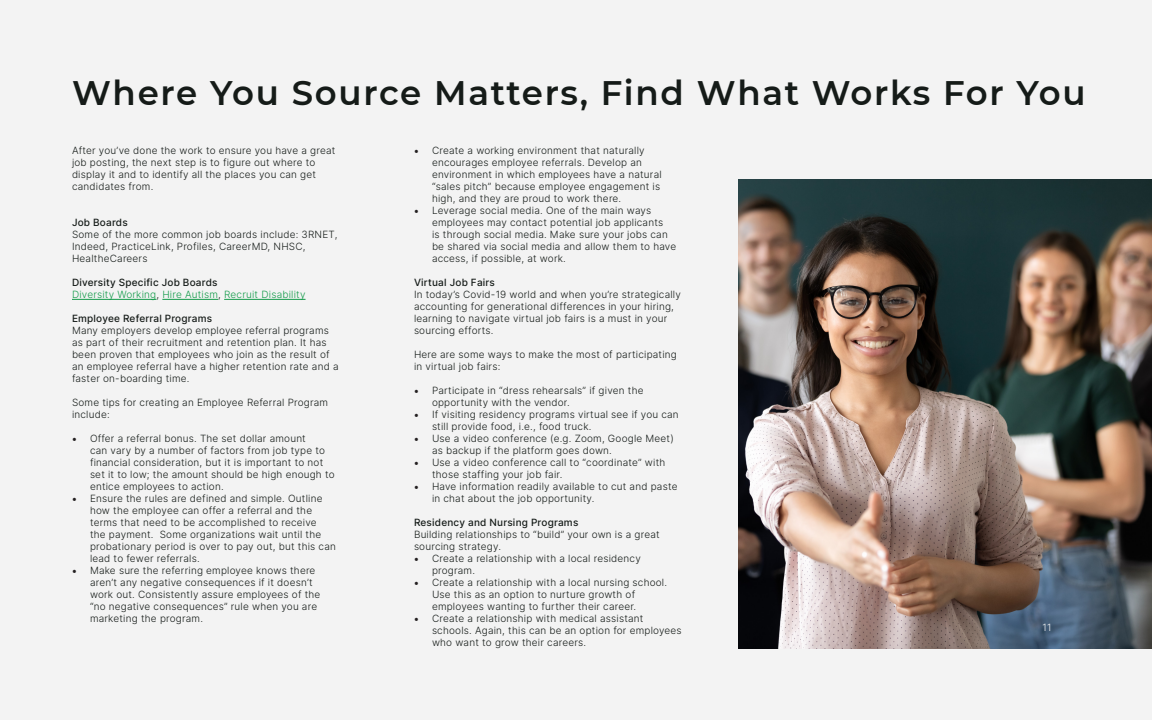
<style>
.page{position:relative;width:1152px;height:720px;background:#f3f3f3}
.page>*{position:absolute;margin:0;border:0;box-sizing:border-box;transform-origin:0 0}
.t1{font:600 34px "Montserrat";letter-spacing:.05em;color:#151b18}
.t2{font:300 10px/12px "Inter";letter-spacing:.02em;color:#151b18}
.t3{font:10px "Inter";letter-spacing:.02em;color:#151b18}
.t4{font:300 10px "Inter";letter-spacing:.02em;color:#119a48}
.t5{font:300 10px "Inter";color:#f3f3f3}
.s1{font-family:"Minion Pro";font-weight:400;font-size:12px;color:#231f20}
.s2{color:#151b18}
</style>
<div class="page">
<img style="left:738px;top:179px;width:414px;height:469px">
<hr style="left:72px;top:299px;width:84px;height:1px;background:#119a48">
<hr style="left:162px;top:299px;width:56px;height:1px;background:#119a48">
<hr style="left:224px;top:299px;width:82px;height:1px;background:#119a48">
<p class="t1" style="left:72px;top:69px;width:1015px">Where You Source Matters, Find What Works For You</p>
<p class="t2" style="left:432px;top:144px;width:231px;text-indent:-18px"><span class="s1">•</span> Create a working environment that naturally encourages employee referrals. Develop an environment in which employees have a natural “sales pitch” because employee engagement is high, and they are proud to work there.</p>
<p class="t2" style="left:432px;top:204px;width:246px;text-indent:-18px"><span class="s1">•</span> Leverage social media. One of the main ways employees may contact potential job applicants<br>is through social media. Make sure your jobs can be shared via social media and allow them to have access, if possible, at work.</p>
<p class="t3" style="left:414px;top:275px;width:83px">Virtual Job Fairs</p>
<p class="t2" style="left:414px;top:288px;width:268px">In today’s Covid-19 world and when you’re strategically accounting for generational differences in your hiring, learning to navigate virtual job fairs is a must in your sourcing efforts.</p>
<p class="t2" style="left:414px;top:348px;width:264px">Here are some ways to make the most of participating in virtual job fairs:</p>
<p class="t2" style="left:432px;top:384px;width:213px;text-indent:-18px"><span class="s1">•</span> Participate in “dress rehearsals” if given the opportunity with the vendor.</p>
<p class="t2" style="left:432px;top:408px;width:248px;text-indent:-18px"><span class="s1">•</span> If visiting residency programs virtual see if you can still provide food, i.e., food truck.</p>
<p class="t2" style="left:432px;top:432px;width:243px;text-indent:-18px"><span class="s1">•</span> Use a video conference (e.g. Zoom, Google Meet) as backup if the platform goes down.</p>
<p class="t2" style="left:432px;top:456px;width:235px;text-indent:-18px"><span class="s1">•</span> Use a video conference call to “coordinate” with those staffing your job fair.</p>
<p class="t2" style="left:432px;top:480px;width:247px;text-indent:-18px"><span class="s1">•</span> Have information readily available to cut and paste in chat about the job opportunity.</p>
<p class="t3" style="left:414px;top:515px;width:166px">Residency and Nursing Programs</p>
<p class="t2" style="left:414px;top:528px;width:247px">Building relationships to “build” your own is a great sourcing strategy.</p>
<p class="t2" style="left:432px;top:552px;width:210px;text-indent:-18px"><span class="s1">•</span> Create a relationship with a local residency program.</p>
<p class="t2" style="left:432px;top:576px;width:237px;text-indent:-18px"><span class="s1">•</span> Create a relationship with a local nursing school.<br>Use this as an option to nurture growth of employees wanting to further their career.</p>
<p class="t2" style="left:432px;top:612px;width:251px;text-indent:-18px"><span class="s1">•</span> Create a relationship with medical assistant schools. Again, this can be an option for employees who want to grow their careers.</p>
<p class="t5" style="left:1043px;top:620px;width:11px">11</p>
<p class="t2" style="left:72px;top:144px;width:265px">After you’ve done the work to ensure you have a great job posting, the next step is to figure out where to display it and to identify all the places you can get candidates from.</p>
<p class="t3" style="left:72px;top:215px;width:57px">Job Boards</p>
<p class="t2" style="left:72px;top:228px;width:267px">Some of the more common job boards include: 3RNET,<br>Indeed, PracticeLink, Profiles, CareerMD, NHSC,<br>HealtheCareers</p>
<p class="t3" style="left:72px;top:275px;width:147px">Diversity Specific Job Boards</p>
<p class="t4" style="left:72px;top:287px;width:235px">Diversity Working<span class="s2">,</span> Hire Autism<span class="s2">,</span> Recruit Disability</p>
<p class="t3" style="left:72px;top:311px;width:142px">Employee Referral Programs</p>
<p class="t2" style="left:72px;top:324px;width:268px">Many employers develop employee referral programs as part of their recruitment and retention plan. It has been proven that employees who join as the result of an employee referral have a higher retention rate and a faster on-boarding time.</p>
<p class="t2" style="left:72px;top:396px;width:258px">Some tips for creating an Employee Referral Program include:</p>
<p class="t2" style="left:90px;top:432px;width:246px;text-indent:-18px"><span class="s1">•</span> Offer a referral bonus. The set dollar amount<br>can vary by a number of factors from job type to financial consideration, but it is important to not set it to low; the amount should be high enough to entice employees to action.</p>
<p class="t2" style="left:90px;top:492px;width:247px;text-indent:-18px"><span class="s1">•</span> Ensure the rules are defined and simple. Outline how the employee can offer a referral and the terms that need to be accomplished to receive<br>the payment. Some organizations wait until the probationary period is over to pay out, but this can lead to fewer referrals.</p>
<p class="t2" style="left:90px;top:564px;width:232px;text-indent:-18px"><span class="s1">•</span> Make sure the referring employee knows there aren’t any negative consequences if it doesn’t work out. Consistently assure employees of the “no negative consequences” rule when you are marketing the program.</p>
</div>
